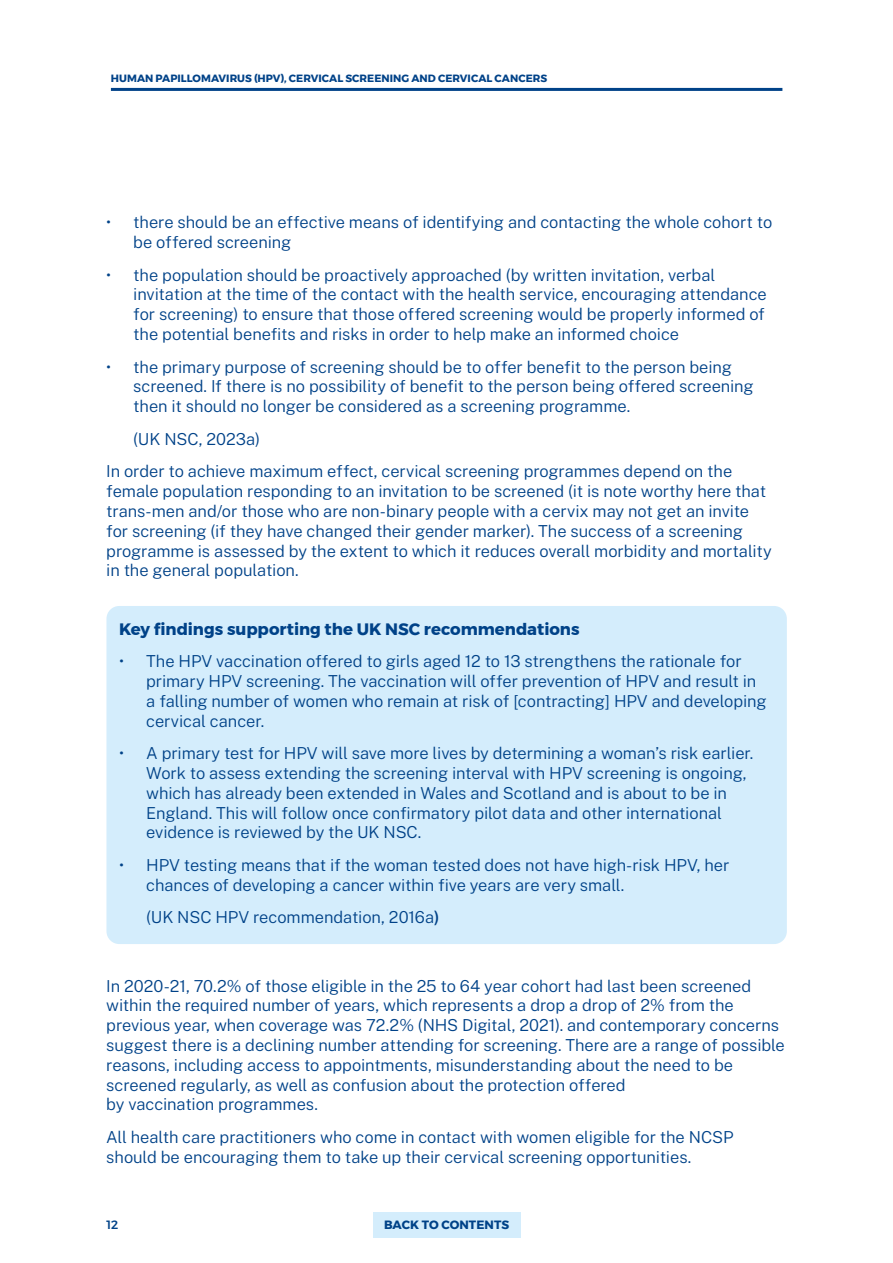
<style>
.page{position:relative;width:893px;height:1263px;background:#fff}
.page>*{position:absolute;margin:0;border:0;box-sizing:border-box;transform-origin:0 0}
.t1{font:300 16.5px/19.8px "Public Sans";letter-spacing:-.005em;color:#004288}
.t2{font:700 16.5px "Montserrat";color:#004288}
.t3{font:700 12px "Montserrat";color:#004288}
.t4{font:500 12px "Montserrat";color:#004288}
.t5{font:700 10.5px "Montserrat";color:#004288}
.s1{font-weight:600}
</style>
<div class="page">
<hr style="left:111px;top:88px;width:671px;height:3px;background:#004288">
<div style="left:373px;top:1212px;width:147px;height:26px;background:#d4edfc"></div>
<div style="left:106px;top:606px;width:681px;height:338px;background:#d4edfc;border-radius:13px"></div>
<p class="t5" style="left:111px;top:70px;width:438px">HUMAN PAPILLOMAVIRUS (HPV), CERVICAL SCREENING AND CERVICAL CANCERS</p>
<p class="t1" style="left:133px;top:211px;width:641px;text-indent:-27px">• there should be an effective means of identifying and contacting the whole cohort to be offered screening</p>
<p class="t1" style="left:133px;top:264px;width:635px;text-indent:-27px">• the population should be proactively approached (by written invitation, verbal invitation at the time of the contact with the health service, encouraging attendance for screening) to ensure that those offered screening would be properly informed of the potential benefits and risks in order to help make an informed choice</p>
<p class="t1" style="left:133px;top:356px;width:622px;text-indent:-27px">• the primary purpose of screening should be to offer benefit to the person being screened. If there is no possibility of benefit to the person being offered screening then it should no longer be considered as a screening programme.</p>
<p class="t1" style="left:106px;top:421px;width:627px;line-height:32.5px;text-indent:27px">(UK NSC, 2023a)<br>In order to achieve maximum effect, cervical screening programmes depend on the</p>
<p class="t1" style="left:106px;top:480px;width:667px">female population responding to an invitation to be screened (it is note worthy here that trans-men and/or those who are non-binary people with a cervix may not get an invite for screening (if they have changed their gender marker). The success of a screening programme is assessed by the extent to which it reduces overall morbidity and mortality in the general population.</p>
<p class="t2" style="left:119px;top:616px;width:462px">Key findings supporting the UK NSC recommendations</p>
<p class="t1" style="left:146px;top:650px;width:622px;text-indent:-27px">• The HPV vaccination offered to girls aged 12 to 13 strengthens the rationale for primary HPV screening. The vaccination will offer prevention of HPV and result in a falling number of women who remain at risk of [contracting] HPV and developing cervical cancer.</p>
<p class="t1" style="left:146px;top:742px;width:609px;text-indent:-27px">• A primary test for HPV will save more lives by determining a woman’s risk earlier.<br>Work to assess extending the screening interval with HPV screening is ongoing, which has already been extended in Wales and Scotland and is about to be in England. This will follow once confirmatory pilot data and other international evidence is reviewed by the UK NSC.</p>
<p class="t1" style="left:146px;top:854px;width:585px;text-indent:-27px">• HPV testing means that if the woman tested does not have high-risk HPV, her chances of developing a cancer within five years are very small.</p>
<p class="t1" style="left:146px;top:906px;width:295px">(UK NSC HPV recommendation, 2016a<span class="s1">)</span></p>
<p class="t1" style="left:106px;top:975px;width:680px">In 2020-21, 70.2% of those eligible in the 25 to 64 year cohort had last been screened within the required number of years, which represents a drop a drop of 2% from the previous year, when coverage was 72.2% (NHS Digital, 2021). and contemporary concerns suggest there is a declining number attending for screening. There are a range of possible reasons, including access to appointments, misunderstanding about the need to be screened regularly, as well as confusion about the protection offered<br>by vaccination programmes.</p>
<p class="t1" style="left:106px;top:1126px;width:629px">All health care practitioners who come in contact with women eligible for the NCSP should be encouraging them to take up their cervical screening opportunities.</p>
<p class="t4" style="left:106px;top:1216px;width:13px">12</p>
<p class="t3" style="left:384px;top:1215px;width:127px">BACK TO CONTENTS</p>
</div>
